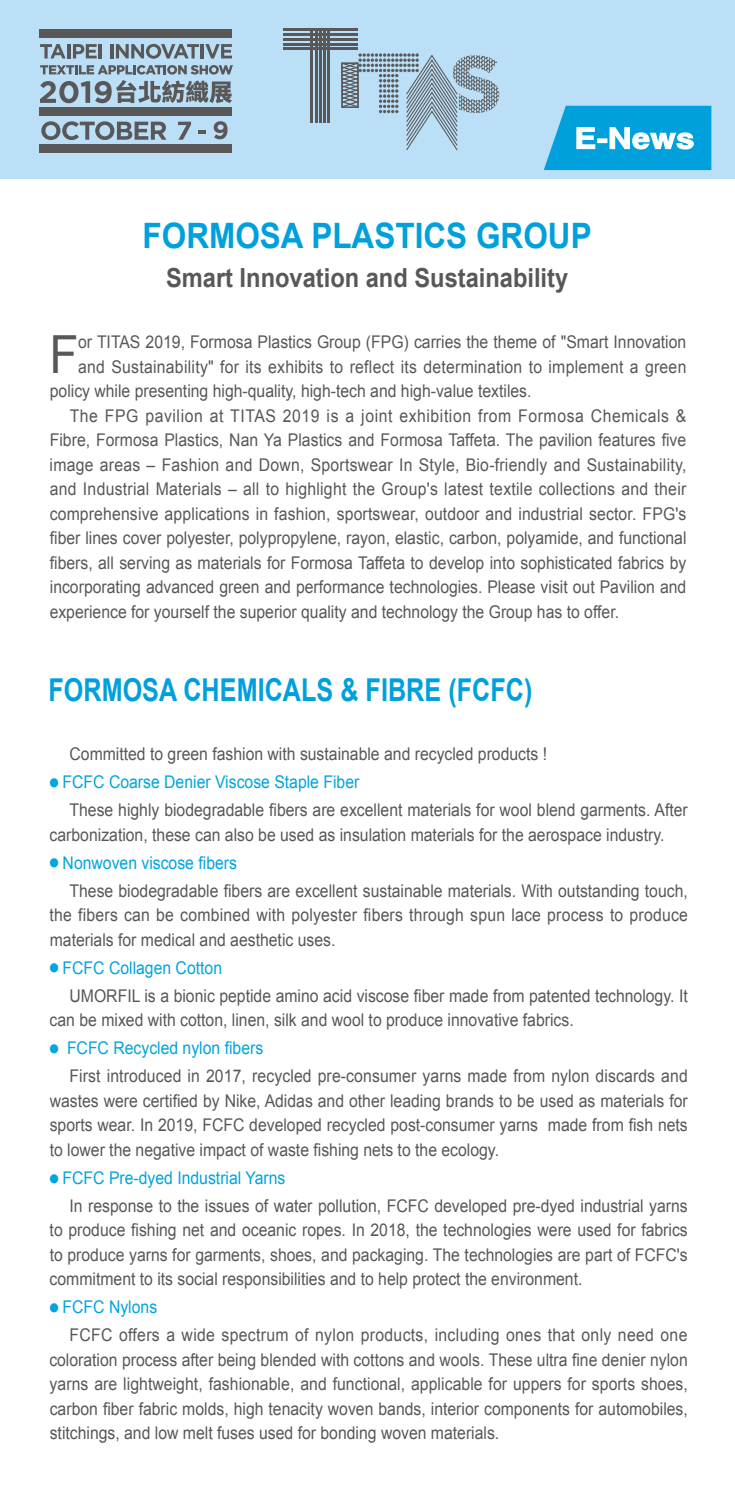
<style>
.page{position:relative;width:735px;height:1495px;background:#fff}
.page>*{position:absolute;margin:0;border:0;box-sizing:border-box;transform-origin:0 0}
.t1{font:52.5px "Arial";color:#595757;scale:.9 1}
.t2{font:700 35px "Arial";color:#00a0dd;scale:.9 1}
.t3{font:700 31.5px "Arial";color:#00a0dd;scale:.8 1}
.t4{font:700 26.25px "Arial";color:#595757;scale:.9 1}
.t5{font:17.5px/24.5px "Arial";color:#595757;scale:.9 1}
.t6{font:17.5px/28px "Arial";letter-spacing:.02em;color:#595757;scale:.9 1}
.t7{font:17.5px "Arial";letter-spacing:.035em;color:#595757;scale:.9 1}
.s1{font-family:"DF Hei Md HKP BF";font-size:10.5px;color:#00a4de}
.s2{color:#00a4de}
</style>
<div class="page">
<div style="left:0;top:0;width:734px;height:179px;background:#bbdff6"></div>
<svg style="left:40px;top:44px;width:26px;height:14px"></svg>
<hr style="left:67px;top:44px;width:3px;height:14px;background:#595757">
<svg style="left:73px;top:44px;width:24px;height:14px"></svg>
<hr style="left:99px;top:44px;width:3px;height:14px;background:#595757">
<hr style="left:110px;top:44px;width:3px;height:14px;background:#595757">
<svg style="left:116px;top:44px;width:83px;height:15px"></svg>
<hr style="left:200px;top:44px;width:4px;height:14px;background:#595757">
<svg style="left:205px;top:44px;width:27px;height:15px"></svg>
<div style="left:40px;top:108px;width:192px;height:8px;background:#595757"></div>
<div style="left:40px;top:145px;width:192px;height:8px;background:#595757"></div>
<div style="left:40px;top:30px;width:192px;height:8px;background:#595757"></div>
<svg style="left:41px;top:121px;width:125px;height:19px"></svg>
<svg style="left:198px;top:130px;width:8px;height:4px"></svg>
<svg style="left:178px;top:122px;width:13px;height:18px"></svg>
<svg style="left:213px;top:121px;width:14px;height:18px"></svg>
<svg style="left:40px;top:65px;width:193px;height:38px"></svg>
<hr style="left:310px;top:29px;width:3px;height:94px;background:#595757">
<hr style="left:315px;top:29px;width:2px;height:94px;background:#595757">
<hr style="left:319px;top:29px;width:2px;height:94px;background:#595757">
<hr style="left:323px;top:29px;width:2px;height:94px;background:#595757">
<hr style="left:327px;top:29px;width:2px;height:94px;background:#595757">
<hr style="left:283px;top:48px;width:74px;height:2px;background:#595757">
<hr style="left:283px;top:43px;width:74px;height:2px;background:#595757">
<hr style="left:283px;top:38px;width:74px;height:2px;background:#595757">
<hr style="left:283px;top:33px;width:74px;height:3px;background:#595757">
<hr style="left:283px;top:28px;width:74px;height:3px;background:#595757">
<svg style="left:341px;top:53px;width:158px;height:97px"></svg>
<svg style="left:543px;top:106px;width:168px;height:64px;background:#2eb0e3"></svg>
<h2 class="t2" style="left:142px;top:212px;width:500px">FORMOSA PLASTICS GROUP</h2>
<h3 class="t4" style="left:166px;top:261px;width:448px">Smart Innovation and Sustainability</h3>
<h1 class="t1" style="left:50px;top:320px;width:34px">F</h1>
<p class="t5" style="left:78px;top:330px;width:677px">or TITAS 2019, Formosa Plastics Group (FPG) carries the theme of "Smart Innovation</p>
<p class="t6" style="left:78px;top:353px;width:677px">and Sustainability" for its exhibits to reflect its determination to implement a green</p>
<p class="t5" style="left:50px;top:379px;width:536px">policy while presenting high-quality, high-tech and high-value textiles.</p>
<p class="t7" style="left:70px;top:404px;width:686px">The FPG pavilion at TITAS 2019 is a joint exhibition from Formosa Chemicals &amp;</p>
<p class="t5" style="left:50px;top:428px;width:708px">Fibre, Formosa Plastics, Nan Ya Plastics and Formosa Taffeta. The pavilion features five</p>
<p class="t5" style="left:50px;top:452px;width:708px">image areas – Fashion and Down, Sportswear In Style, Bio-friendly and Sustainability,</p>
<p class="t5" style="left:50px;top:477px;width:708px">and Industrial Materials – all to highlight the Group's latest textile collections and their</p>
<p class="t5" style="left:50px;top:501px;width:708px">comprehensive applications in fashion, sportswear, outdoor and industrial sector. FPG's</p>
<p class="t5" style="left:50px;top:526px;width:708px">fiber lines cover polyester, polypropylene, rayon, elastic, carbon, polyamide, and functional</p>
<p class="t5" style="left:50px;top:550px;width:708px">fibers, all serving as materials for Formosa Taffeta to develop into sophisticated fabrics by</p>
<p class="t5" style="left:50px;top:575px;width:708px">incorporating advanced green and performance technologies. Please visit out Pavilion and</p>
<p class="t5" style="left:50px;top:599px;width:634px">experience for yourself the superior quality and technology the Group has to offer.</p>
<h3 class="t3" style="left:48px;top:669px;width:606px">FORMOSA CHEMICALS &amp; FIBRE (FCFC)</h3>
<p class="t5" style="left:69px;top:742px;width:532px">Committed to green fashion with sustainable and recycled products !</p>
<p class="t5" style="left:69px;top:768px;width:688px;line-height:28px;text-indent:-20px"><span class="s1">●</span> <span class="s2">FCFC Coarse Denier Viscose Staple Fiber<br></span>These highly biodegradable fibers are excellent materials for wool blend garments. After</p>
<p class="t5" style="left:50px;top:822px;width:684px">carbonization, these can also be used as insulation materials for the aerospace industry.</p>
<p class="t5" style="left:69px;top:849px;width:688px;line-height:28px;text-indent:-20px"><span class="s1">●</span> <span class="s2">Nonwoven viscose fibers<br></span>These biodegradable fibers are excellent sustainable materials. With outstanding touch,</p>
<p class="t5" style="left:50px;top:903px;width:710px">the fibers can be combined with polyester fibers through spun lace process to produce materials for medical and aesthetic uses.</p>
<p class="t5" style="left:69px;top:954px;width:688px;line-height:28px;text-indent:-20px"><span class="s1">●</span> <span class="s2">FCFC Collagen Cotton<br></span>UMORFIL is a bionic peptide amino acid viscose fiber made from patented technology. It</p>
<p class="t5" style="left:50px;top:1008px;width:583px">can be mixed with cotton, linen, silk and wool to produce innovative fabrics.</p>
<p class="t5" style="left:69px;top:1034px;width:688px;line-height:28px;text-indent:-20px"><span class="s1">●</span> <span class="s2">FCFC Recycled nylon fibers<br></span>First introduced in 2017, recycled pre-consumer yarns made from nylon discards and</p>
<p class="t5" style="left:50px;top:1088px;width:710px;text-align:justify">wastes were certified by Nike, Adidas and other leading brands to be used as materials for sports wear. In 2019, FCFC developed recycled post-consumer yarns made from fish nets to lower the negative impact of waste fishing nets to the ecology.</p>
<p class="t5" style="left:69px;top:1164px;width:688px;line-height:28px;text-indent:-20px"><span class="s1">●</span> <span class="s2">FCFC Pre-dyed Industrial Yarns<br></span>In response to the issues of water pollution, FCFC developed pre-dyed industrial yarns</p>
<p class="t5" style="left:50px;top:1218px;width:710px;text-align:justify">to produce fishing net and oceanic ropes. In 2018, the technologies were used for fabrics to produce yarns for garments, shoes, and packaging. The technologies are part of FCFC's commitment to its social responsibilities and to help protect the environment.</p>
<p class="t6" style="left:69px;top:1293px;width:687px;text-indent:-20px"><span class="s1">●</span> <span class="s2">FCFC Nylons<br></span>FCFC offers a wide spectrum of nylon products, including ones that only need one</p>
<p class="t5" style="left:49px;top:1347px;width:710px;text-align:justify">coloration process after being blended with cottons and wools. These ultra fine denier nylon yarns are lightweight, fashionable, and functional, applicable for uppers for sports shoes, carbon fiber fabric molds, high tenacity woven bands, interior components for automobiles, stitchings, and low melt fuses used for bonding woven materials.</p>
</div>
